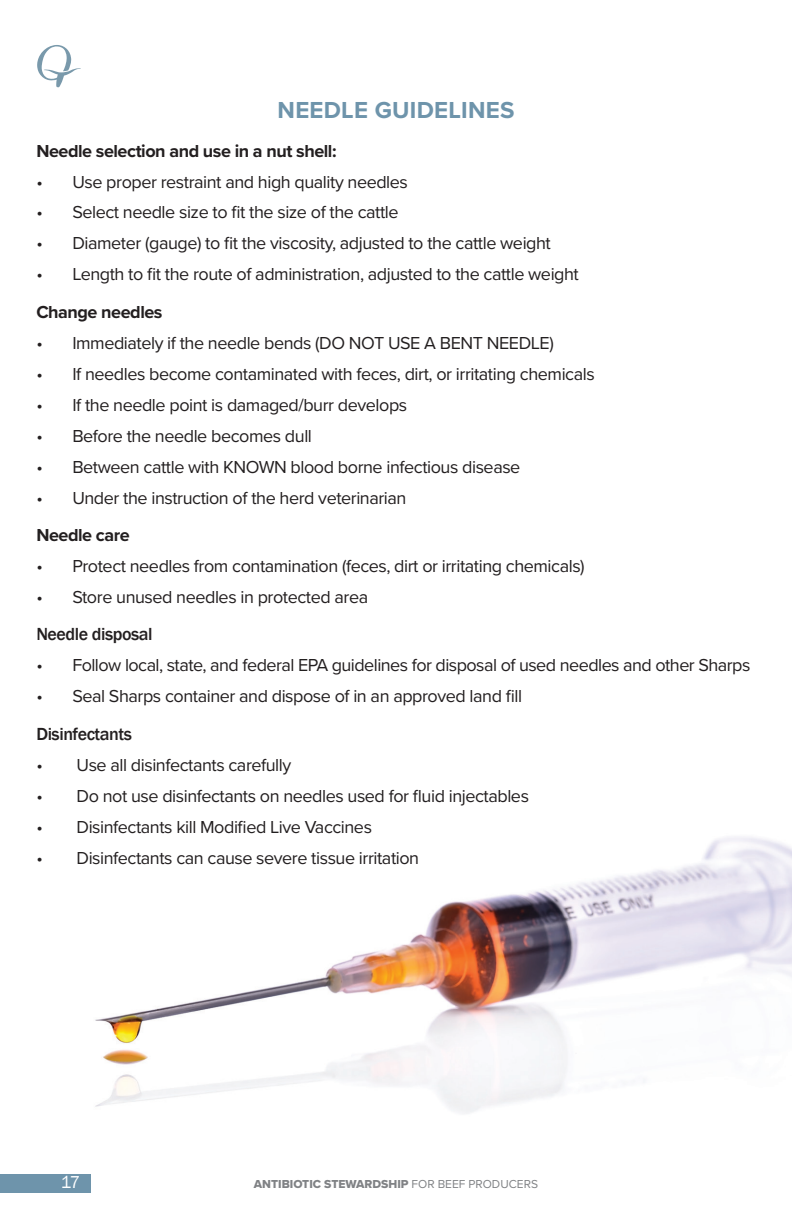
<style>
.page{position:relative;width:792px;height:1224px;background:#fff}
.page>*{position:absolute;margin:0;border:0;box-sizing:border-box;transform-origin:0 0}
.t1{font:700 24px "Proxima Nova";letter-spacing:.01em;color:#6e94ab}
.t2{font:18px "Proxima Nova";letter-spacing:-.025em;color:#231f20}
.t3{font:700 18px "Proxima Nova";letter-spacing:-.025em;color:#231f20}
.t4{font:500 18px "Franklin Gothic";letter-spacing:-.025em;color:#231f20}
.t5{font:17.8px "Franklin Gothic";color:#fff}
.t6{font:12px "Proxima Nova Extrabld";color:#808285}
.s1{font-family:"Proxima Nova"}
</style>
<div class="page">
<svg style="left:37px;top:45px;width:44px;height:42px"></svg>
<div style="left:0;top:1174px;width:91px;height:18px;background:#6e94ab"></div>
<img style="left:95px;top:837px;width:697px;height:277px">
<h1 class="t1" style="left:278px;top:92px;width:238px">NEEDLE GUIDELINES</h1>
<p class="t3" style="left:36px;top:137px;width:302px">Needle selection and use in a nut shell:</p>
<p class="t2" style="left:36px;top:168px;width:373px">• Use proper restraint and high quality needles</p>
<p class="t2" style="left:36px;top:199px;width:364px">• Select needle size to fit the size of the cattle</p>
<p class="t2" style="left:36px;top:230px;width:516px">• Diameter (gauge) to fit the viscosity, adjusted to the cattle weight</p>
<p class="t2" style="left:36px;top:261px;width:544px">• Length to fit the route of administration, adjusted to the cattle weight</p>
<p class="t3" style="left:36px;top:298px;width:128px">Change needles</p>
<p class="t2" style="left:36px;top:329px;width:519px">• Immediately if the needle bends (DO NOT USE A BENT NEEDLE)</p>
<p class="t2" style="left:36px;top:360px;width:560px">• If needles become contaminated with feces, dirt, or irritating chemicals</p>
<p class="t2" style="left:36px;top:391px;width:372px">• If the needle point is damaged/burr develops</p>
<p class="t2" style="left:36px;top:422px;width:277px">• Before the needle becomes dull</p>
<p class="t2" style="left:36px;top:453px;width:486px">• Between cattle with KNOWN blood borne infectious disease</p>
<p class="t2" style="left:36px;top:484px;width:372px">• Under the instruction of the herd veterinarian</p>
<p class="t3" style="left:36px;top:522px;width:95px">Needle care</p>
<p class="t2" style="left:36px;top:553px;width:550px">• Protect needles from contamination (feces, dirt or irritating chemicals)</p>
<p class="t2" style="left:36px;top:584px;width:333px">• Store unused needles in protected area</p>
<p class="t4" style="left:36px;top:623px;width:118px">Needle disposal</p>
<p class="t2" style="left:36px;top:652px;width:716px">• Follow local, state, and federal EPA guidelines for disposal of used needles and other Sharps</p>
<p class="t2" style="left:36px;top:683px;width:487px">• Seal Sharps container and dispose of in an approved land fill</p>
<p class="t4" style="left:36px;top:723px;width:97px">Disinfectants</p>
<p class="t2" style="left:36px;top:751px;width:256px">• Use all disinfectants carefully</p>
<p class="t2" style="left:36px;top:782px;width:494px">• Do not use disinfectants on needles used for fluid injectables</p>
<p class="t2" style="left:36px;top:813px;width:337px">• Disinfectants kill Modified Live Vaccines</p>
<p class="t2" style="left:36px;top:844px;width:384px">• Disinfectants can cause severe tissue irritation</p>
<p class="t5" style="left:61px;top:1171px;width:21px">17</p>
<p class="t6" style="left:254px;top:1175px;width:286px">ANTIBIOTIC STEWARDSHIP <span class="s1">FOR BEEF PRODUCERS</span></p>
</div>
